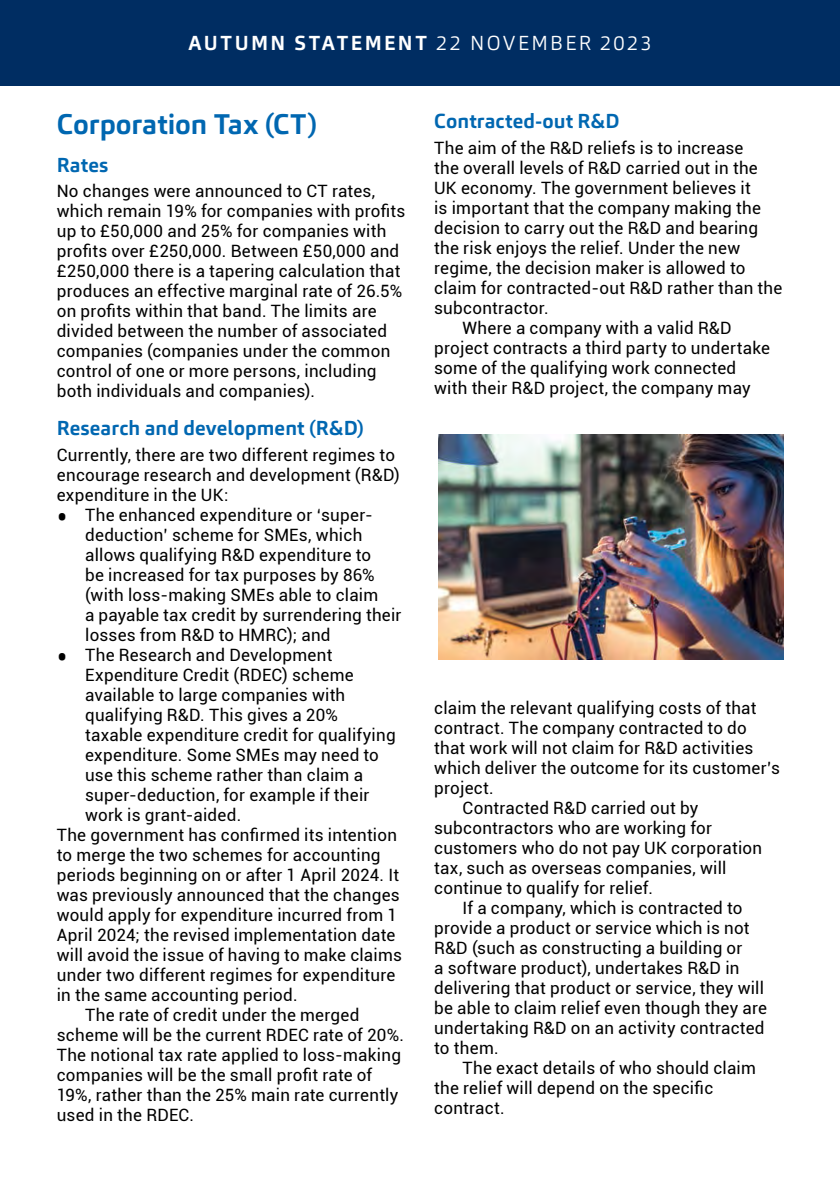
<style>
.page{position:relative;width:840px;height:1191px;background:#fff}
.page>*{position:absolute;margin:0;border:0;box-sizing:border-box;transform-origin:0 0}
.t1{font:700 28px "Carnac";letter-spacing:-.005em;color:#0067b1}
.t2{font:700 20px "Carnac";letter-spacing:.005em;color:#0067b1}
.t3{font:700 20px "Carnac";letter-spacing:.115em;color:#fff}
.t4{font:17px/20px "Roboto";letter-spacing:.015em;color:#000}
.s1{font-weight:300}
.s2{font-size:32px}
</style>
<div class="page">
<div style="left:0;top:0;width:839px;height:85px;background:#002d62"></div>
<img style="left:438px;top:435px;width:344px;height:224px">
<p class="t3" style="left:188px;top:30px;width:464px">AUTUMN STATEMENT <span class="s1">22 NOVEMBER 2023</span></p>
<h1 class="t1" style="left:57px;top:107px;width:262px">Corporation Tax (CT)</h1>
<p class="t2" style="left:57px;top:152px;width:53px">Rates</p>
<p class="t4" style="left:57px;top:181px;width:350px">No changes were announced to CT rates, which remain 19% for companies with profits up to £50,000 and 25% for companies with profits over £250,000. Between £50,000 and £250,000 there is a tapering calculation that produces an effective marginal rate of 26.5% on profits within that band. The limits are divided between the number of associated companies (companies under the common control of one or more persons, including both individuals and companies).</p>
<p class="t2" style="left:57px;top:415px;width:308px">Research and development (R&amp;D)</p>
<p class="t4" style="left:57px;top:444px;width:344px">Currently, there are two different regimes to encourage research and development (R&amp;D) expenditure in the UK:</p>
<p class="t4" style="left:85px;top:504px;width:318px;text-indent:-28px"><span class="s2">•</span> The enhanced expenditure or ‘super&shy;deduction’ scheme for SMEs, which allows qualifying R&amp;D expenditure to<br>be increased for tax purposes by 86% (with loss-making SMEs able to claim<br>a payable tax credit by surrendering their losses from R&amp;D to HMRC); and</p>
<p class="t4" style="left:57px;top:644px;width:277px"><span class="s2">•</span> The Research and Development</p>
<p class="t4" style="left:85px;top:664px;width:270px">Expenditure Credit (RDEC) scheme</p>
<p class="t4" style="left:85px;top:684px;width:261px">available to large companies with</p>
<p class="t4" style="left:85px;top:704px;width:254px">qualifying R&amp;D. This gives a 20%</p>
<p class="t4" style="left:85px;top:724px;width:312px">taxable expenditure credit for qualifying</p>
<p class="t4" style="left:85px;top:744px;width:295px">expenditure. Some SMEs may need to</p>
<p class="t4" style="left:85px;top:764px;width:279px">use this scheme rather than claim a</p>
<p class="t4" style="left:85px;top:784px;width:286px">super-deduction, for example if their</p>
<p class="t4" style="left:85px;top:804px;width:157px">work is grant-aided.</p>
<p class="t4" style="left:57px;top:824px;width:341px">The government has confirmed its intention</p>
<p class="t4" style="left:57px;top:844px;width:325px">to merge the two schemes for accounting</p>
<p class="t4" style="left:57px;top:864px;width:343px">periods beginning on or after 1 April 2024. It</p>
<p class="t4" style="left:57px;top:884px;width:344px">was previously announced that the changes</p>
<p class="t4" style="left:57px;top:904px;width:341px">would apply for expenditure incurred from 1</p>
<p class="t4" style="left:57px;top:924px;width:340px">April 2024; the revised implementation date</p>
<p class="t4" style="left:57px;top:944px;width:346px">will avoid the issue of having to make claims</p>
<p class="t4" style="left:57px;top:964px;width:340px">under two different regimes for expenditure</p>
<p class="t4" style="left:57px;top:984px;width:242px">in the same accounting period.</p>
<p class="t4" style="left:85px;top:1004px;width:276px">The rate of credit under the merged</p>
<p class="t4" style="left:57px;top:1024px;width:348px">scheme will be the current RDEC rate of 20%.</p>
<p class="t4" style="left:57px;top:1044px;width:345px">The notional tax rate applied to loss-making</p>
<p class="t4" style="left:57px;top:1064px;width:317px">companies will be the small profit rate of</p>
<p class="t4" style="left:57px;top:1084px;width:343px">19%, rather than the 25% main rate currently</p>
<p class="t4" style="left:57px;top:1104px;width:139px">used in the RDEC.</p>
<p class="t2" style="left:434px;top:109px;width:187px">Contracted-out R&amp;D</p>
<p class="t4" style="left:434px;top:137px;width:310px">The aim of the R&amp;D reliefs is to increase</p>
<p class="t4" style="left:434px;top:157px;width:325px">the overall levels of R&amp;D carried out in the</p>
<p class="t4" style="left:434px;top:177px;width:318px">UK economy. The government believes it</p>
<p class="t4" style="left:434px;top:197px;width:328px">is important that the company making the</p>
<p class="t4" style="left:434px;top:217px;width:325px">decision to carry out the R&amp;D and bearing</p>
<p class="t4" style="left:434px;top:237px;width:307px">the risk enjoys the relief. Under the new</p>
<p class="t4" style="left:434px;top:257px;width:313px">regime, the decision maker is allowed to</p>
<p class="t4" style="left:434px;top:277px;width:349px">claim for contracted-out R&amp;D rather than the</p>
<p class="t4" style="left:434px;top:297px;width:116px">subcontractor.</p>
<p class="t4" style="left:462px;top:317px;width:270px">Where a company with a valid R&amp;D</p>
<p class="t4" style="left:434px;top:337px;width:337px">project contracts a third party to undertake</p>
<p class="t4" style="left:434px;top:357px;width:303px">some of the qualifying work connected</p>
<p class="t4" style="left:434px;top:377px;width:318px">with their R&amp;D project, the company may</p>
<p class="t4" style="left:434px;top:697px;width:323px">claim the relevant qualifying costs of that</p>
<p class="t4" style="left:434px;top:717px;width:314px">contract. The company contracted to do</p>
<p class="t4" style="left:434px;top:737px;width:320px">that work will not claim for R&amp;D activities</p>
<p class="t4" style="left:434px;top:757px;width:347px">which deliver the outcome for its customer’s</p>
<p class="t4" style="left:434px;top:777px;width:61px">project.</p>
<p class="t4" style="left:462px;top:797px;width:237px">Contracted R&amp;D carried out by</p>
<p class="t4" style="left:434px;top:817px;width:279px">subcontractors who are working for</p>
<p class="t4" style="left:434px;top:837px;width:329px">customers who do not pay UK corporation</p>
<p class="t4" style="left:434px;top:857px;width:293px">tax, such as overseas companies, will</p>
<p class="t4" style="left:434px;top:877px;width:220px">continue to qualify for relief.</p>
<p class="t4" style="left:462px;top:897px;width:281px">If a company, which is contracted to</p>
<p class="t4" style="left:434px;top:917px;width:317px">provide a product or service which is not</p>
<p class="t4" style="left:434px;top:937px;width:310px">R&amp;D (such as constructing a building or</p>
<p class="t4" style="left:434px;top:957px;width:306px">a software product), undertakes R&amp;D in</p>
<p class="t4" style="left:434px;top:977px;width:331px">delivering that product or service, they will</p>
<p class="t4" style="left:434px;top:997px;width:334px">be able to claim relief even though they are</p>
<p class="t4" style="left:434px;top:1017px;width:332px">undertaking R&amp;D on an activity contracted</p>
<p class="t4" style="left:434px;top:1037px;width:66px">to them.</p>
<p class="t4" style="left:462px;top:1057px;width:295px">The exact details of who should claim</p>
<p class="t4" style="left:434px;top:1077px;width:280px">the relief will depend on the specific</p>
<p class="t4" style="left:434px;top:1097px;width:72px">contract.</p>
</div>
